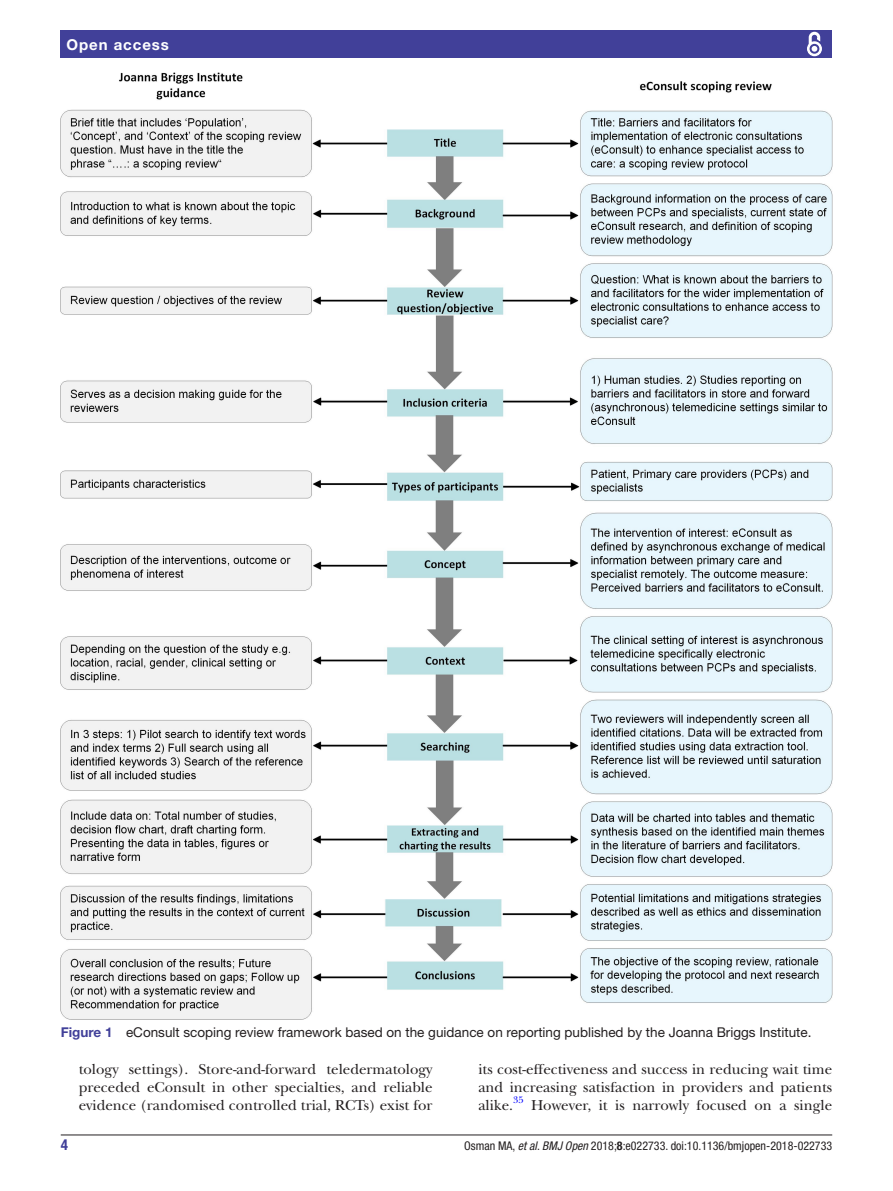
<style>
.page{position:relative;width:893px;height:1191px;background:#fff}
.page>*{position:absolute;margin:0;border:0;box-sizing:border-box;transform-origin:0 0}
.t1{font:15px/18px "New Baskerville";color:#231f20;text-align:justify}
.t2{font:700 15px "Helvetica Neue LT Std";letter-spacing:.065em;color:#fff}
.t3{font:700 condensed 15px "Helvetica Neue LT Std";color:#414099}
.t4{font:13.5px "Helvetica Neue LT Std";color:#231f20}
.t5{font:condensed 12px "Helvetica Neue LT Std";color:#231f20}
.t6{font:9.9px "New Baskerville";color:#00f}
.s1{font-weight:700;color:#414099}
.s2{font-style:italic}
.s3{font-weight:700}
</style>
<div class="page">
<hr style="left:61px;top:1134px;width:771px;height:1px;background:#231f20">
<div style="left:61px;top:31px;width:771px;height:27px;background:#414099"></div>
<svg style="left:807px;top:31px;width:15px;height:26px"></svg>
<img style="left:61px;top:73px;width:771px;height:946px">
<p class="t2" style="left:66px;top:35px;width:104px">Open access</p>
<p class="t4" style="left:61px;top:1024px;width:752px"><span class="s1">Figure 1</span> eConsult scoping review framework based on the guidance on reporting published by the Joanna Briggs Institute.</p>
<p class="t1" style="left:79px;top:1060px;width:355px">tology settings). Store-and-forward teledermatology preceded eConsult in other specialties, and reliable evidence (randomised controlled trial, RCTs) exist for</p>
<p class="t1" style="left:478px;top:1060px;width:355px">its cost-effectiveness and success in reducing wait time and increasing satisfaction in providers and patients alike.</p>
<p class="t6" style="left:513px;top:1094px;width:12px">35</p>
<p class="t1" style="left:531px;top:1096px;width:303px">However, it is narrowly focused on a single</p>
<p class="t3" style="left:61px;top:1135px;width:9px">4</p>
<p class="t5" style="left:464px;top:1138px;width:370px">Osman MA, <span class="s2">et al</span>. <span class="s2">BMJ Open</span> 2018;<span class="s3">8</span>:e022733. doi:10.1136/bmjopen-2018-022733</p>
</div>
